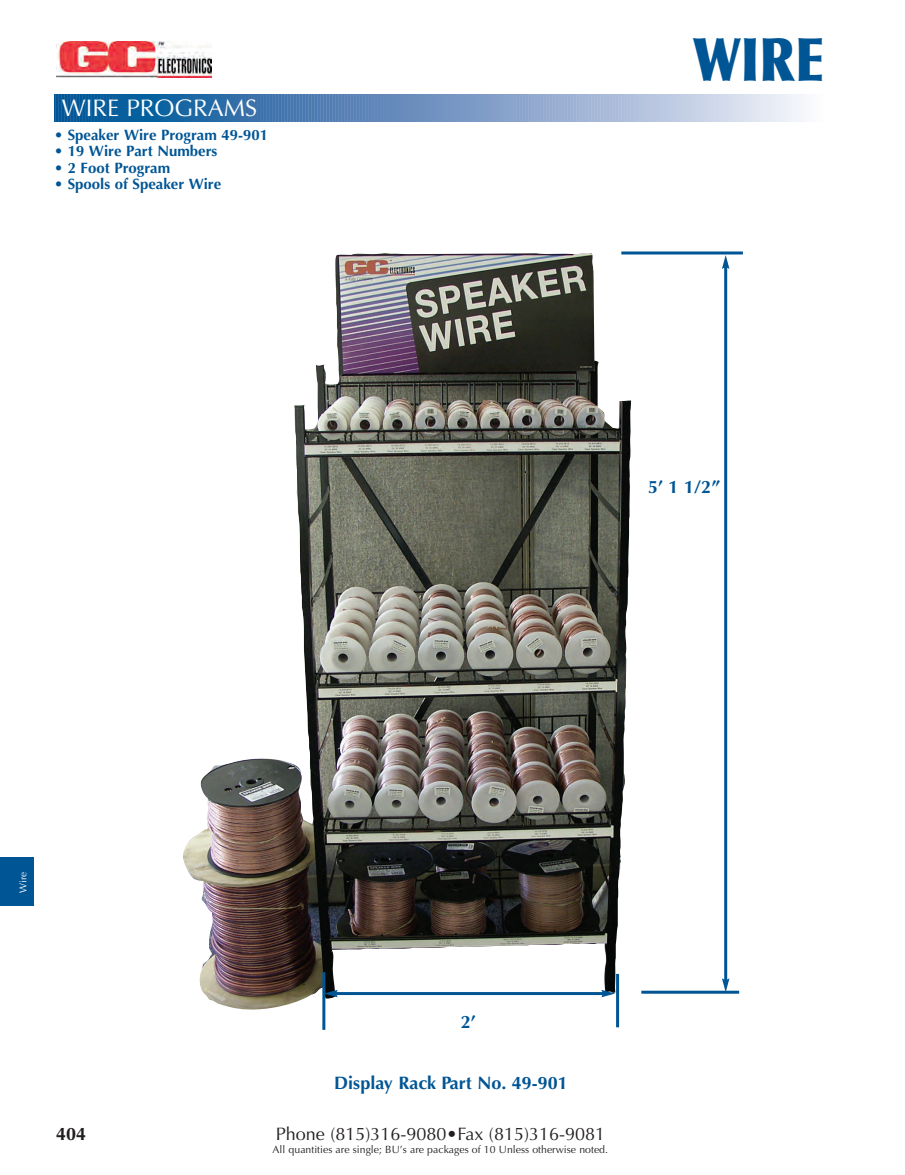
<style>
.page{position:relative;width:905px;height:1175px;background:#fff}
.page>*{position:absolute;margin:0;border:0;box-sizing:border-box;transform-origin:0 0}
.t1{font:900 60px "Optima";color:#005595;scale:.8 1}
.t2{font:24px "Optima";color:#fff}
.t3{font:18px "Optima";color:#231f20}
.t4{font:700 18px "Optima";color:#005595}
.t5{font:700 18px "Optima";color:#231f20}
.t6{font:700 15px "Optima";color:#005595}
.t7{font:10.5px "Optima";color:#231f20}
.t8{font:9.9px "Optima";color:#fff}
</style>
<div class="page">
<img style="left:57px;top:41px;width:155px;height:36px">
<svg style="left:54px;top:94px;width:751px;height:27px;background:#7198c3"></svg>
<div style="left:0;top:857px;width:33px;height:49px;background:#005595"></div>
<img style="left:183px;top:253px;width:448px;height:757px">
<hr style="left:616px;top:973px;width:3px;height:54px;background:#005595">
<hr style="left:322px;top:972px;width:3px;height:57px;background:#005595">
<hr style="left:335px;top:992px;width:269px;height:3px;background:#005595">
<svg style="left:325px;top:989px;width:13px;height:8px"></svg>
<svg style="left:601px;top:989px;width:14px;height:8px"></svg>
<hr style="left:621px;top:251px;width:121px;height:3px;background:#005595">
<hr style="left:641px;top:990px;width:98px;height:3px;background:#005595">
<hr style="left:724px;top:266px;width:3px;height:715px;background:#005595">
<svg style="left:722px;top:978px;width:7px;height:13px"></svg>
<svg style="left:722px;top:255px;width:7px;height:14px"></svg>
<h2 class="t2" style="left:62px;top:98px;width:197px">WIRE PROGRAMS</h2>
<p class="t6" style="left:54px;top:128px;width:216px">• Speaker Wire Program 49-901</p>
<p class="t6" style="left:54px;top:145px;width:165px">• 19 Wire Part Numbers</p>
<p class="t6" style="left:54px;top:161px;width:118px">• 2 Foot Program</p>
<p class="t6" style="left:54px;top:178px;width:169px">• Spools of Speaker Wire</p>
<h1 class="t1" style="left:692px;top:35px;width:166px">WIRE</h1>
<p class="t4" style="left:648px;top:479px;width:74px">5’ 1 1/2”</p>
<p class="t8" style="left:19px;top:893px;width:22px;rotate:-90deg">Wire</p>
<p class="t4" style="left:461px;top:1014px;width:17px">2’</p>
<p class="t4" style="left:334px;top:1074px;width:235px">Display Rack Part No. 49-901</p>
<p class="t5" style="left:56px;top:1126px;width:32px">404</p>
<p class="t3" style="left:276px;top:1126px;width:331px">Phone (815)316-9080•Fax (815)316-9081</p>
<p class="t7" style="left:272px;top:1145px;width:337px">All quantities are single; BU’s are packages of 10 Unless otherwise noted.</p>
</div>
